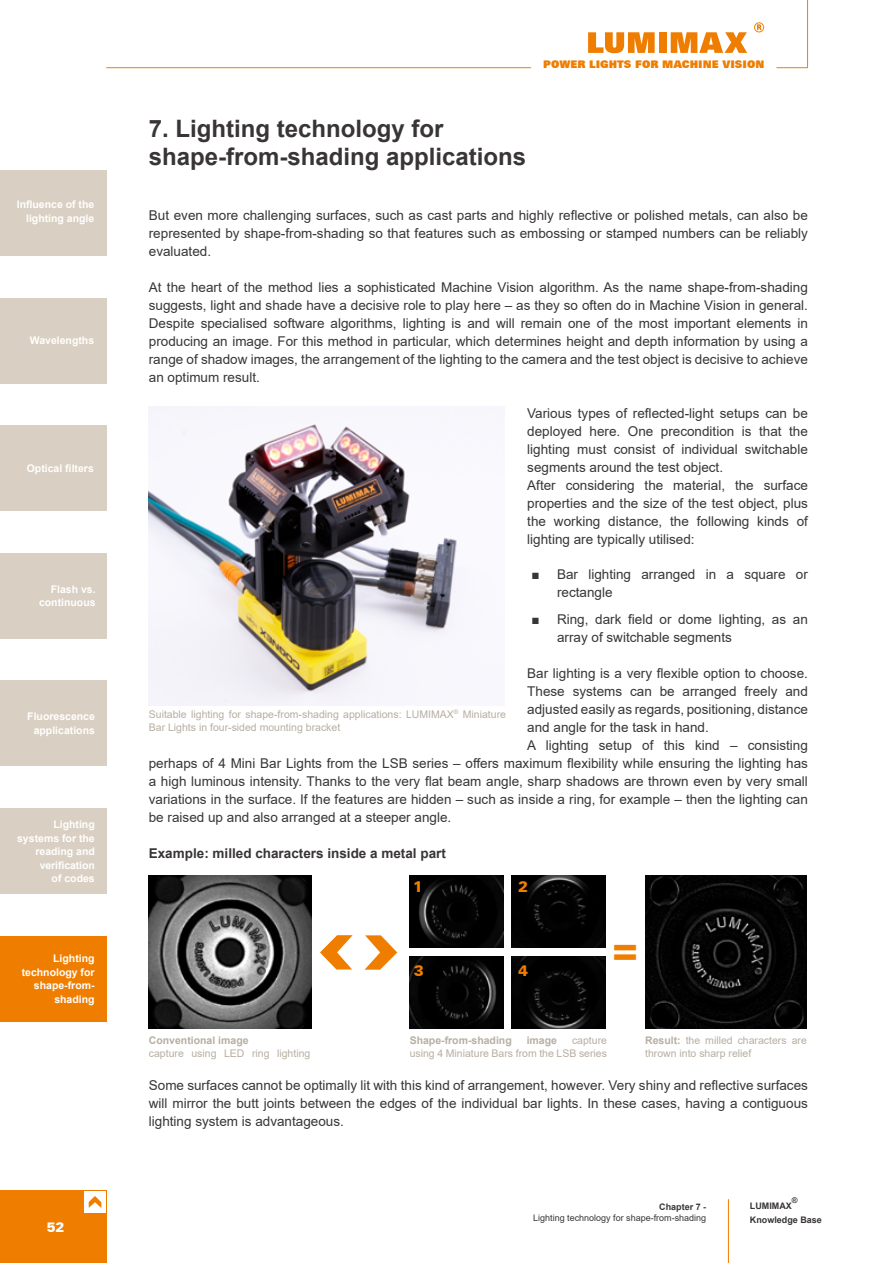
<style>
.page{position:relative;width:893px;height:1263px;background:#fff}
.page>*{position:absolute;margin:0;border:0;box-sizing:border-box;transform-origin:0 0}
.t1{font:700 43.5px "Arial";color:#ef7d00}
.t2{font:700 24px/28.8px "Arial";color:#393536}
.t3{font:900 15px "Zurich BT";color:#ef7d00}
.t4{font:13.5px/18px "Arial";color:#393536;text-align:justify}
.t5{font:700 13.5px "Arial";color:#393536}
.t6{font:900 13.5px "Zurich BT";color:#fff}
.t7{font:10.5px/13.5px "Arial";color:#b8aea1}
.t8{font:700 10.5px/13.5px "Arial";color:#fff;text-align:right}
.t9{font:700 10.5px "Arial";color:#b8aea1}
.t10{font:900 10.5px "Zurich BT";color:#ef7d00}
.t11{font:9px "Arial";color:#393536}
.t12{font:700 9px "Arial";color:#393536}
.t13{font:700 7.8px "Arial";color:#393536}
.s1{font-weight:700}
</style>
<div class="page">
<div style="left:0;top:170px;width:106px;height:85px;background:#d9cfc2"></div>
<div style="left:0;top:298px;width:106px;height:85px;background:#d9cfc2"></div>
<div style="left:0;top:426px;width:106px;height:85px;background:#d9cfc2"></div>
<div style="left:0;top:553px;width:106px;height:85px;background:#d9cfc2"></div>
<div style="left:0;top:681px;width:106px;height:85px;background:#d9cfc2"></div>
<div style="left:0;top:809px;width:106px;height:85px;background:#d9cfc2"></div>
<svg style="left:754px;top:22px;width:10px;height:10px"></svg>
<svg style="left:588px;top:32px;width:67px;height:21px"></svg>
<div style="left:659px;top:32px;width:8px;height:21px;background:#ef7d00"></div>
<svg style="left:671px;top:32px;width:76px;height:21px"></svg>
<hr style="left:728px;top:1199px;width:1px;height:64px;background:#ef7d00">
<hr style="left:106px;top:67px;width:425px;height:1px;background:#ef7d00">
<hr style="left:776px;top:67px;width:32px;height:1px;background:#ef7d00">
<hr style="left:807px;top:0;width:1px;height:68px;background:#ef7d00">
<div style="left:0;top:936px;width:106px;height:85px;background:#ef7d00"></div>
<div style="left:0;top:1191px;width:106px;height:72px;background:#ef7d00"></div>
<img style="left:149px;top:406px;width:308px;height:299px">
<img style="left:645px;top:875px;width:162px;height:154px">
<img style="left:512px;top:875px;width:93px;height:72px">
<img style="left:410px;top:956px;width:93px;height:73px">
<img style="left:512px;top:956px;width:93px;height:73px">
<svg style="left:365px;top:935px;width:32px;height:35px"></svg>
<svg style="left:320px;top:935px;width:33px;height:34px"></svg>
<img style="left:410px;top:875px;width:93px;height:72px">
<img style="left:149px;top:875px;width:162px;height:154px">
<div style="left:84px;top:1191px;width:22px;height:21px;background:#fff"></div>
<svg style="left:89px;top:1196px;width:12px;height:12px"></svg>
<p class="t8" style="left:17px;top:198px;width:79px">Influence of the lighting angle</p>
<p class="t8" style="left:30px;top:334px;width:66px">Wavelengths</p>
<p class="t8" style="left:27px;top:462px;width:69px">Optical filters</p>
<p class="t8" style="left:39px;top:582px;width:58px">Flash vs. continuous</p>
<p class="t8" style="left:27px;top:710px;width:69px">Fluorescence applications</p>
<p class="t8" style="left:17px;top:818px;width:79px">Lighting systems for the reading and verification<br>of codes</p>
<p class="t8" style="left:22px;top:952px;width:74px">Lighting technology for shape-from&shy;shading</p>
<p class="t6" style="left:47px;top:1219px;width:19px">52</p>
<p class="t10" style="left:543px;top:58px;width:223px">POWER LIGHTS FOR MACHINE VISION</p>
<h2 class="t2" style="left:149px;top:114px;width:379px">7. Lighting technology for shape-from-shading applications</h2>
<p class="t4" style="left:149px;top:206px;width:661px">But even more challenging surfaces, such as cast parts and highly reflective or polished metals, can also be represented by shape-from-shading so that features such as embossing or stamped numbers can be reliably evaluated.</p>
<p class="t4" style="left:149px;top:278px;width:661px">At the heart of the method lies a sophisticated Machine Vision algorithm. As the name shape-from-shading suggests, light and shade have a decisive role to play here – as they so often do in Machine Vision in general.<br>Despite specialised software algorithms, lighting is and will remain one of the most important elements in producing an image. For this method in particular, which determines height and depth information by using a range of shadow images, the arrangement of the lighting to the camera and the test object is decisive to achieve an optimum result.</p>
<p class="t4" style="left:527px;top:404px;width:282px;text-align:left">Various types of reflected-light setups can be deployed here. One precondition is that the lighting must consist of individual switchable segments around the test object.<br>After considering the material, the surface properties and the size of the test object, plus the working distance, the following kinds of lighting are typically utilised:</p>
<p class="t4" style="left:557px;top:565px;width:252px;text-indent:-26px">■ Bar lighting arranged in a square or rectangle</p>
<p class="t4" style="left:557px;top:610px;width:252px;text-indent:-26px">■ Ring, dark field or dome lighting, as an array of switchable segments</p>
<p class="t4" style="left:527px;top:664px;width:282px">Bar lighting is a very flexible option to choose.</p>
<p class="t4" style="left:527px;top:682px;width:282px">These systems can be arranged freely and</p>
<p class="t4" style="left:527px;top:700px;width:282px">adjusted easily as regards, positioning, distance</p>
<p class="t4" style="left:527px;top:718px;width:183px">and angle for the task in hand.</p>
<p class="t4" style="left:527px;top:736px;width:282px">A lighting setup of this kind – consisting</p>
<p class="t4" style="left:149px;top:754px;width:661px">perhaps of 4 Mini Bar Lights from the LSB series – offers maximum flexibility while ensuring the lighting has</p>
<p class="t4" style="left:149px;top:772px;width:661px">a high luminous intensity. Thanks to the very flat beam angle, sharp shadows are thrown even by very small</p>
<p class="t4" style="left:149px;top:790px;width:661px">variations in the surface. If the features are hidden – such as inside a ring, for example – then the lighting can</p>
<p class="t4" style="left:149px;top:808px;width:304px">be raised up and also arranged at a steeper angle.</p>
<p class="t5" style="left:149px;top:843px;width:299px">Example: milled characters inside a metal part</p>
<p class="t7" style="left:149px;top:707px;width:359px">Suitable lighting for shape-from-shading applications: LUMIMAX<sup>®</sup> Miniature<br>Bar Lights in four-sided mounting bracket</p>
<p class="t9" style="left:149px;top:1033px;width:101px">Conventional image</p>
<p class="t7" style="left:149px;top:1047px;width:163px">capture using LED ring lighting</p>
<p class="t3" style="left:413px;top:877px;width:11px">1</p>
<p class="t3" style="left:518px;top:878px;width:11px">2</p>
<p class="t3" style="left:414px;top:962px;width:11px">3</p>
<p class="t3" style="left:518px;top:962px;width:11px">4</p>
<h1 class="t1" style="left:612px;top:922px;width:27px">=</h1>
<p class="t9" style="left:410px;top:1033px;width:104px">Shape-from-shading</p>
<p class="t9" style="left:527px;top:1033px;width:32px">image</p>
<p class="t7" style="left:410px;top:1033px;width:199px;text-align:right">capture<br>using 4 Miniature Bars from the LSB series</p>
<p class="t7" style="left:645px;top:1033px;width:163px"><span class="s1">Result:</span> the milled characters are thrown into sharp relief</p>
<p class="t4" style="left:149px;top:1076px;width:661px">Some surfaces cannot be optimally lit with this kind of arrangement, however. Very shiny and reflective surfaces will mirror the butt joints between the edges of the individual bar lights. In these cases, having a contiguous lighting system is advantageous.</p>
<p class="t12" style="left:659px;top:1200px;width:49px">Chapter 7 -</p>
<p class="t11" style="left:533px;top:1211px;width:175px">Lighting technology for shape-from-shading</p>
<p class="t13" style="left:792px;top:1195px;width:7px">®</p>
<p class="t12" style="left:750px;top:1213px;width:74px">Knowledge Base</p>
<p class="t12" style="left:750px;top:1199px;width:43px">LUMIMAX</p>
</div>
